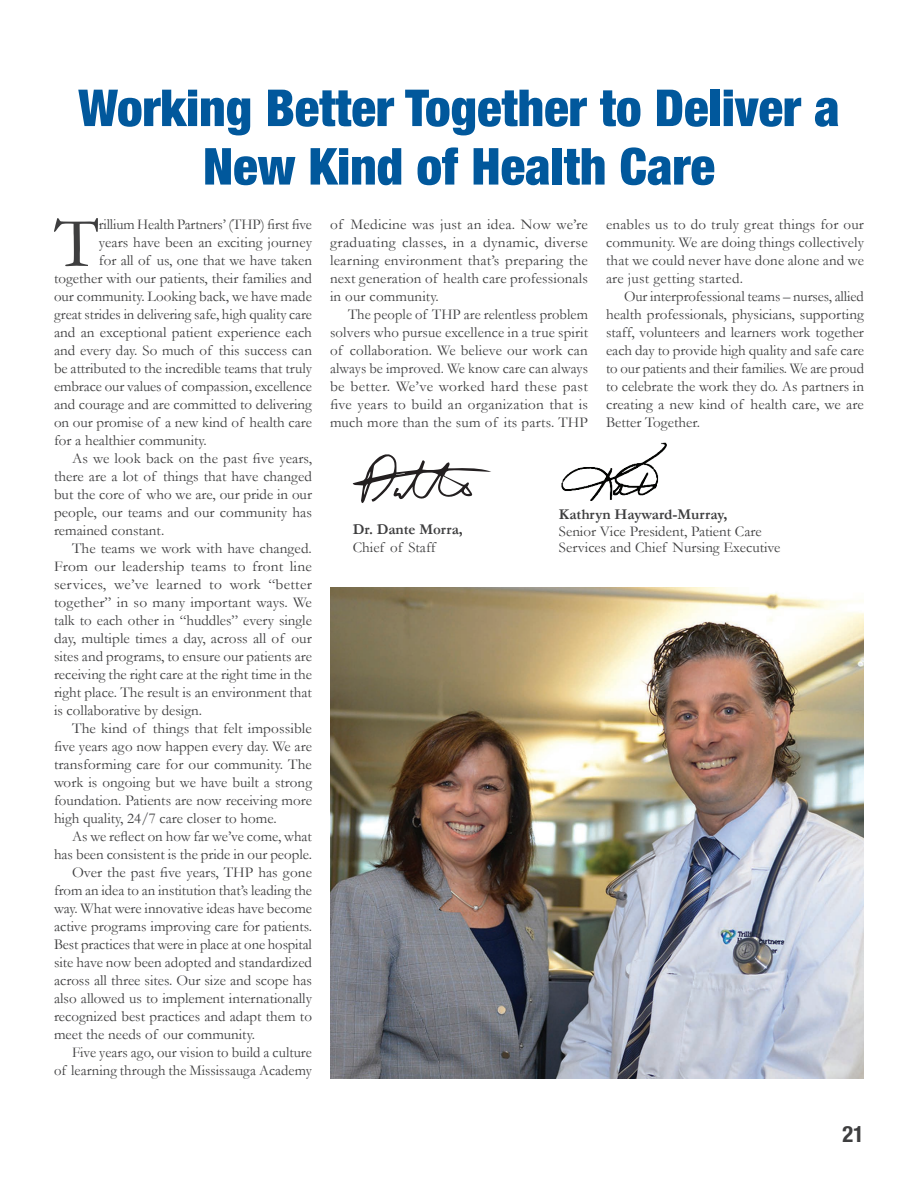
<style>
.page{position:relative;width:918px;height:1188px;background:#fff}
.page>*{position:absolute;margin:0;border:0;box-sizing:border-box;transform-origin:0 0}
.t1{font:72.75px "Garamond";color:#3e3e3f}
.t2{font:900 condensed 51px/58.5px "Helvetica Neue";color:#01589c;text-align:center}
.t3{font:700 condensed 22.5px "Helvetica Neue";color:#3e3e3f}
.t4{font:15px/18px "Garamond";color:#3e3e3f;text-align:justify}
.t5{font:700 15px/18px "Garamond";color:#3e3e3f}
.s1{font-weight:700}
.s2{font-weight:400}
</style>
<div class="page">
<img style="left:330px;top:588px;width:534px;height:491px">
<svg style="left:353px;top:454px;width:138px;height:49px"></svg>
<img style="left:561px;top:442px;width:106px;height:59px">
<p class="t2" style="left:78px;top:78px;width:763px">Working Better Together to Deliver a<br>New Kind of Health Care</p>
<p class="t1" style="left:54px;top:199px;width:46px">T</p>
<p class="t4" style="left:99px;top:215px;width:215px">rillium Health Partners’ (THP) first five</p>
<p class="t4" style="left:606px;top:215px;width:260px">enables us to do truly great things for our community. We are doing things collectively that we could never have done alone and we are just getting started.</p>
<p class="t4" style="left:606px;top:287px;width:260px;text-indent:18px">Our interprofessional teams – nurses, allied health professionals, physicians, supporting staff, volunteers and learners work together each day to provide high quality and safe care to our patients and their families. We are proud to celebrate the work they do. As partners in creating a new kind of health care, we are Better Together.</p>
<p class="t4" style="left:330px;top:215px;width:260px">of Medicine was just an idea. Now we’re graduating classes, in a dynamic, diverse learning environment that’s preparing the next generation of health care professionals in our community.</p>
<p class="t4" style="left:330px;top:305px;width:260px;text-indent:18px">The people of THP are relentless problem solvers who pursue excellence in a true spirit of collaboration. We believe our work can always be improved. We know care can always be better. We’ve worked hard these past five years to build an organization that is much more than the sum of its parts. THP</p>
<p class="t4" style="left:99px;top:233px;width:215px">years have been an exciting journey</p>
<p class="t4" style="left:99px;top:251px;width:215px">for all of us, one that we have taken</p>
<p class="t4" style="left:54px;top:269px;width:259px">together with our patients, their families and</p>
<p class="t4" style="left:54px;top:287px;width:259px">our community. Looking back, we have made</p>
<p class="t4" style="left:54px;top:305px;width:260px">great strides in delivering safe, high quality care</p>
<p class="t4" style="left:54px;top:323px;width:259px">and an exceptional patient experience each</p>
<p class="t4" style="left:54px;top:341px;width:259px">and every day. So much of this success can</p>
<p class="t4" style="left:54px;top:359px;width:260px">be attributed to the incredible teams that truly</p>
<p class="t4" style="left:54px;top:377px;width:259px">embrace our values of compassion, excellence</p>
<p class="t4" style="left:54px;top:395px;width:259px">and courage and are committed to delivering</p>
<p class="t4" style="left:54px;top:413px;width:260px">on our promise of a new kind of health care</p>
<p class="t4" style="left:54px;top:431px;width:154px">for a healthier community.</p>
<p class="t4" style="left:54px;top:449px;width:260px;text-indent:18px">As we look back on the past five years, there are a lot of things that have changed but the core of who we are, our pride in our people, our teams and our community has remained constant.</p>
<p class="t4" style="left:54px;top:539px;width:260px;text-indent:18px">The teams we work with have changed.<br>From our leadership teams to front line services, we’ve learned to work “better together” in so many important ways. We talk to each other in “huddles” every single day, multiple times a day, across all of our sites and programs, to ensure our patients are receiving the right care at the right time in the right place. The result is an environment that is collaborative by design.</p>
<p class="t4" style="left:54px;top:719px;width:260px;text-indent:18px">The kind of things that felt impossible five years ago now happen every day. We are transforming care for our community. The work is ongoing but we have built a strong foundation. Patients are now receiving more high quality, 24/7 care closer to home.</p>
<p class="t4" style="left:54px;top:827px;width:260px;text-align:right">As we reflect on how far we’ve come, what has been consistent is the pride in our people.</p>
<p class="t4" style="left:54px;top:863px;width:260px;text-indent:18px">Over the past five years, THP has gone from an idea to an institution that’s leading the way. What were innovative ideas have become active programs improving care for patients.<br>Best practices that were in place at one hospital site have now been adopted and standardized across all three sites. Our size and scope has also allowed us to implement internationally recognized best practices and adapt them to meet the needs of our community.</p>
<p class="t4" style="left:54px;top:1043px;width:260px;text-align:right">Five years ago, our vision to build a culture<br>of learning through the Mississauga Academy</p>
<p class="t4" style="left:559px;top:506px;width:223px;line-height:16.5px;text-align:left"><span class="s1">Kathryn Hayward-Murray,<br></span>Senior Vice President, Patient Care<br>Services and Chief Nursing Executive</p>
<p class="t5" style="left:353px;top:520px;width:112px">Dr. Dante Morra,<br><span class="s2">Chief of Staff</span></p>
<h3 class="t3" style="left:842px;top:1120px;width:23px">21</h3>
</div>
